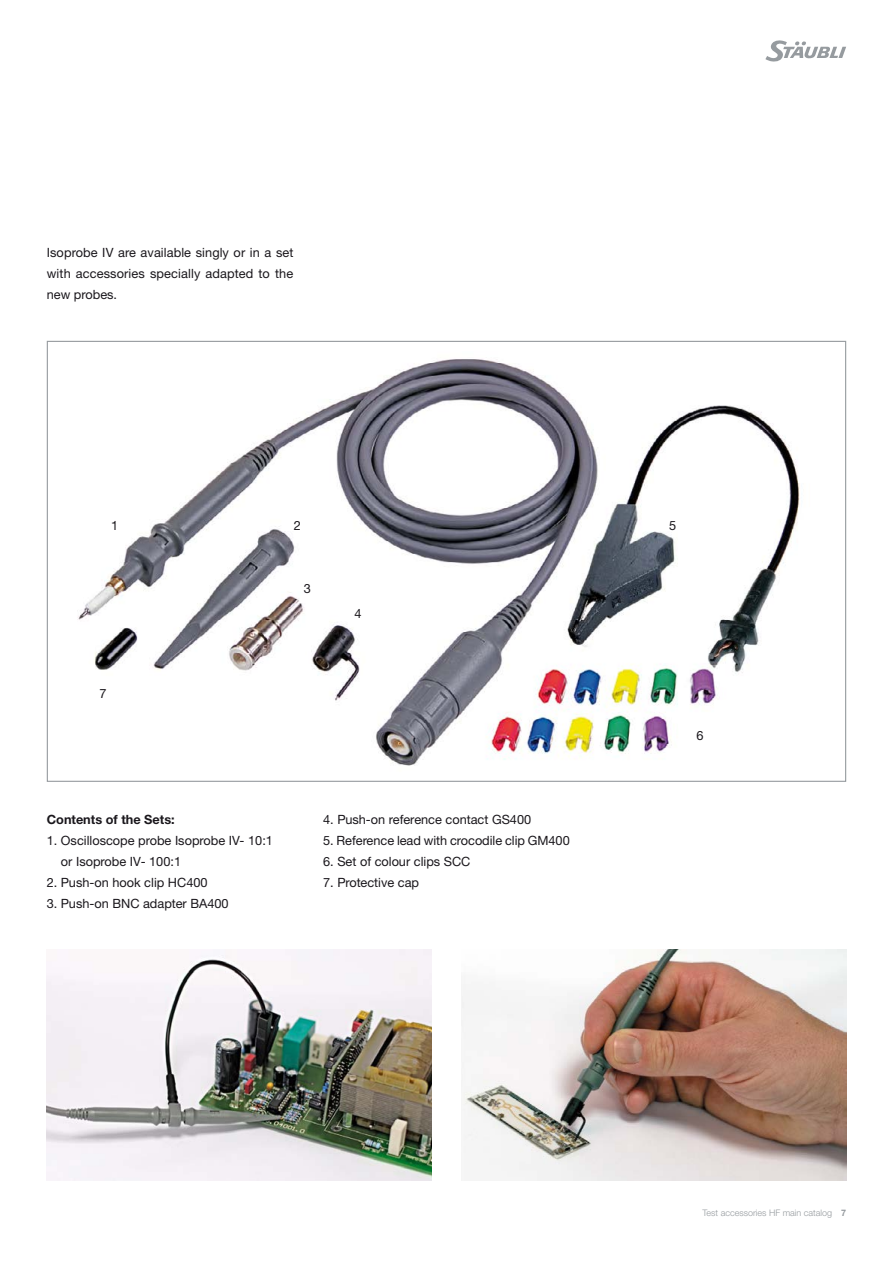
<style>
.page{position:relative;width:893px;height:1263px;background:#fff}
.page>*{position:absolute;margin:0;border:0;box-sizing:border-box;transform-origin:0 0}
.t1{font:12.75px/21px "Helvetica Neue LTW1 G";color:#1a171c;text-align:justify}
.t2{font:700 12.75px "Helvetica Neue LTW1 G";color:#1a171c}
.t3{font:300 9px "Helvetica Neue LTW1 G";color:#969b9f}
.s1{font-weight:700}
</style>
<div class="page">
<svg style="left:765px;top:40px;width:81px;height:22px"></svg>
<img style="left:78px;top:359px;width:722px;height:407px">
<img style="left:47px;top:950px;width:385px;height:231px">
<img style="left:461px;top:950px;width:385px;height:231px">
<p class="t1" style="left:47px;top:242px;width:248px">Isoprobe IV are available singly or in a set with accessories specially adapted to the new probes.</p>
<p class="t1" style="left:111px;top:515px;width:9px">1</p>
<p class="t1" style="left:100px;top:683px;width:9px">7</p>
<p class="t1" style="left:294px;top:515px;width:9px">2</p>
<p class="t1" style="left:304px;top:578px;width:9px">3</p>
<p class="t1" style="left:355px;top:602px;width:9px">4</p>
<p class="t2" style="left:47px;top:811px;width:129px">Contents of the Sets:</p>
<p class="t1" style="left:61px;top:830px;width:214px;text-indent:-14px">1. Oscilloscope probe Isoprobe IV- 10:1 or Isoprobe IV- 100:1</p>
<p class="t1" style="left:47px;top:872px;width:162px">2. Push-on hook clip HC400</p>
<p class="t1" style="left:47px;top:893px;width:183px">3. Push-on BNC adapter BA400</p>
<p class="t1" style="left:323px;top:809px;width:210px">4. Push-on reference contact GS400</p>
<p class="t1" style="left:323px;top:830px;width:248px">5. Reference lead with crocodile clip GM400</p>
<p class="t1" style="left:323px;top:851px;width:149px">6. Set of colour clips SCC</p>
<p class="t1" style="left:323px;top:872px;width:97px">7. Protective cap</p>
<p class="t1" style="left:669px;top:515px;width:9px">5</p>
<p class="t1" style="left:696px;top:725px;width:9px">6</p>
<p class="t3" style="left:702px;top:1207px;width:145px">Test accessories HF main catalog <span class="s1">7</span></p>
</div>
